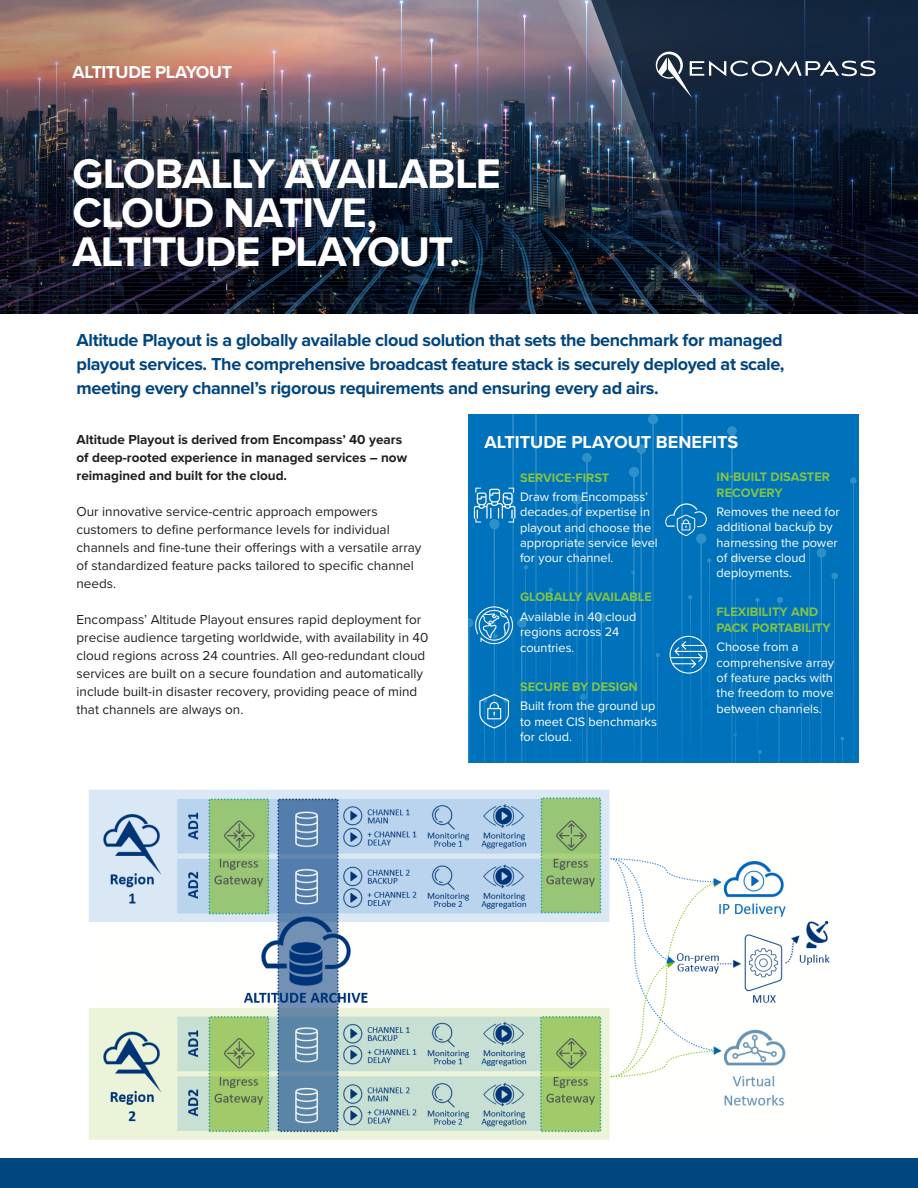
<style>
.page{position:relative;width:918px;height:1188px;background:#fff}
.page>*{position:absolute;margin:0;border:0;box-sizing:border-box;transform-origin:0 0}
.t1{font:700 42.9px "Proxima Nova";letter-spacing:-.025em;color:#fff}
.t2{font:700 18px/24px "Proxima Nova";letter-spacing:-.02em;color:#01457f;text-align:justify}
.t3{font:700 18px "Proxima Nova";color:#fff}
.t4{font:700 17.85px "Proxima Nova";letter-spacing:-.03em;color:#fff}
.t5{font:13.5px/18px "Proxima Nova";color:#231f20}
.t6{font:700 13.5px/18px "Proxima Nova";color:#231f20}
.t7{font:12.75px/15.3px "Proxima Nova";color:#fff}
.t8{font:700 12.75px/15.3px "Proxima Nova";color:#83c447}
</style>
<div class="page">
<div style="left:0;top:1158px;width:918px;height:30px;background:#01457f"></div>
<img style="left:0;top:0;width:918px;height:314px">
<div style="left:468px;top:414px;width:391px;height:349px;background:#0071bb"></div>
<hr style="left:576px;top:499px;width:2px;height:264px;background:#9bdaec">
<div style="left:572px;top:494px;width:10px;height:10px;background:#2e90c9;border-radius:50%"></div>
<hr style="left:535px;top:414px;width:2px;height:349px;background:#9bdaec">
<hr style="left:512px;top:414px;width:2px;height:348px;background:#9bdaec">
<hr style="left:701px;top:538px;width:1px;height:225px;background:#9bdaec">
<div style="left:696px;top:534px;width:10px;height:10px;background:#2e90c9;border-radius:50%"></div>
<hr style="left:633px;top:472px;width:2px;height:291px;background:#9bdaec">
<div style="left:629px;top:467px;width:10px;height:10px;background:#2e90c9;border-radius:50%"></div>
<hr style="left:652px;top:419px;width:2px;height:342px;background:#9bdaec">
<div style="left:648px;top:414px;width:10px;height:10px;background:#2e90c9;border-radius:50%"></div>
<hr style="left:601px;top:618px;width:1px;height:145px;background:#9bdaec">
<div style="left:596px;top:613px;width:11px;height:10px;background:#2e90c9;border-radius:50%"></div>
<hr style="left:494px;top:524px;width:1px;height:239px;background:#9bdaec">
<div style="left:489px;top:519px;width:11px;height:10px;background:#2e90c9;border-radius:50%"></div>
<svg style="left:631px;top:570px;width:4px;height:5px"></svg>
<hr style="left:592px;top:528px;width:1px;height:235px;background:#9bdaec">
<svg style="left:590px;top:526px;width:4px;height:4px"></svg>
<hr style="left:569px;top:515px;width:1px;height:242px;background:#9bdaec">
<svg style="left:567px;top:513px;width:5px;height:4px"></svg>
<hr style="left:757px;top:600px;width:1px;height:163px;background:#9bdaec">
<svg style="left:755px;top:598px;width:5px;height:4px"></svg>
<hr style="left:690px;top:597px;width:1px;height:166px;background:#9bdaec">
<svg style="left:688px;top:595px;width:4px;height:4px"></svg>
<hr style="left:709px;top:560px;width:1px;height:196px;background:#9bdaec">
<svg style="left:707px;top:558px;width:4px;height:5px"></svg>
<hr style="left:658px;top:655px;width:1px;height:108px;background:#9bdaec">
<svg style="left:656px;top:653px;width:4px;height:4px"></svg>
<hr style="left:526px;top:567px;width:1px;height:196px;background:#9bdaec">
<svg style="left:524px;top:565px;width:4px;height:4px"></svg>
<hr style="left:496px;top:636px;width:1px;height:127px;background:#9bdaec">
<hr style="left:550px;top:590px;width:1px;height:173px;background:#9bdaec">
<svg style="left:549px;top:588px;width:4px;height:4px"></svg>
<svg style="left:841px;top:737px;width:3px;height:26px"></svg>
<hr style="left:801px;top:705px;width:1px;height:58px;background:#9bdaec">
<hr style="left:778px;top:695px;width:1px;height:68px;background:#9bdaec">
<svg style="left:758px;top:750px;width:4px;height:13px"></svg>
<hr style="left:853px;top:480px;width:1px;height:283px;background:#9bdaec">
<div style="left:850px;top:477px;width:7px;height:7px;background:#2e90c9;border-radius:50%"></div>
<hr style="left:735px;top:558px;width:1px;height:205px;background:#9bdaec">
<div style="left:732px;top:555px;width:7px;height:6px;background:#288cc7;border-radius:50%"></div>
<hr style="left:809px;top:524px;width:1px;height:239px;background:#9bdaec">
<svg style="left:807px;top:521px;width:6px;height:6px"></svg>
<hr style="left:780px;top:600px;width:1px;height:163px;background:#9bdaec">
<svg style="left:777px;top:597px;width:6px;height:6px"></svg>
<hr style="left:834px;top:576px;width:1px;height:187px;background:#9bdaec">
<div style="left:831px;top:573px;width:7px;height:6px;background:#2e90c9;border-radius:50%"></div>
<hr style="left:821px;top:553px;width:1px;height:210px;background:#9bdaec">
<div style="left:817px;top:548px;width:9px;height:10px;background:#2e90c9;border-radius:50%"></div>
<hr style="left:731px;top:431px;width:2px;height:332px;background:#9bdaec">
<svg style="left:727px;top:426px;width:10px;height:10px"></svg>
<hr style="left:681px;top:414px;width:2px;height:349px;background:#9bdaec">
<hr style="left:586px;top:457px;width:2px;height:306px;background:#9bdaec">
<svg style="left:582px;top:453px;width:10px;height:10px"></svg>
<hr style="left:521px;top:623px;width:1px;height:140px;background:#9bdaec">
<div style="left:517px;top:618px;width:10px;height:10px;background:#2c8fc9;border-radius:50%"></div>
<hr style="left:641px;top:449px;width:1px;height:314px;background:#9bdaec">
<svg style="left:636px;top:444px;width:10px;height:10px"></svg>
<hr style="left:582px;top:697px;width:1px;height:66px;background:#9bdaec">
<div style="left:579px;top:693px;width:7px;height:7px;background:#2489c6;border-radius:50%"></div>
<hr style="left:484px;top:700px;width:1px;height:63px;background:#9bdaec">
<hr style="left:468px;top:623px;width:1px;height:140px;background:#9bdaec">
<hr style="left:505px;top:700px;width:1px;height:63px;background:#9bdaec">
<img style="left:0;top:0;width:384px;height:313px">
<img style="left:536px;top:0;width:184px;height:314px">
<svg style="left:591px;top:0;width:327px;height:313px;background:#142135"></svg>
<svg style="left:656px;top:52px;width:219px;height:46px;background:#303f55"></svg>
<svg style="left:474px;top:488px;width:41px;height:35px"></svg>
<svg style="left:468px;top:606px;width:45px;height:38px"></svg>
<svg style="left:479px;top:694px;width:30px;height:34px"></svg>
<svg style="left:665px;top:503px;width:42px;height:33px"></svg>
<svg style="left:670px;top:636px;width:37px;height:38px"></svg>
<img style="left:88px;top:790px;width:742px;height:350px">
<p class="t4" style="left:73px;top:61px;width:161px">ALTITUDE PLAYOUT</p>
<p class="t1" style="left:73px;top:148px;width:430px">GLOBALLY AVAILABLE</p>
<p class="t1" style="left:73px;top:187px;width:307px">CLOUD NATIVE,</p>
<p class="t1" style="left:73px;top:226px;width:390px">ALTITUDE PLAYOUT.</p>
<p class="t2" style="left:77px;top:328px;width:710px">Altitude Playout is a globally available cloud solution that sets the benchmark for managed playout services. The comprehensive broadcast feature stack is securely deployed at scale, meeting every channel’s rigorous requirements and ensuring every ad airs.</p>
<p class="t6" style="left:77px;top:431px;width:332px">Altitude Playout is derived from Encompass’ 40 years of deep-rooted experience in managed services – now reimagined and built for the cloud.</p>
<p class="t5" style="left:77px;top:502px;width:347px">Our innovative service-centric approach empowers customers to define performance levels for individual channels and fine-tune their offerings with a versatile array of standardized feature packs tailored to specific channel needs.</p>
<p class="t5" style="left:77px;top:610px;width:353px">Encompass’ Altitude Playout ensures rapid deployment for precise audience targeting worldwide, with availability in 40 cloud regions across 24 countries. All geo-redundant cloud services are built on a secure foundation and automatically include built-in disaster recovery, providing peace of mind that channels are always on.</p>
<p class="t3" style="left:484px;top:432px;width:255px">ALTITUDE PLAYOUT BENEFITS</p>
<p class="t8" style="left:520px;top:470px;width:91px">SERVICE-FIRST</p>
<p class="t7" style="left:520px;top:490px;width:139px">Draw from Encompass’ decades of expertise in playout and choose the appropriate service level for your channel.</p>
<p class="t8" style="left:520px;top:590px;width:134px">GLOBALLY AVAILABLE</p>
<p class="t7" style="left:520px;top:609px;width:118px">Available in 40 cloud regions across 24 countries.</p>
<p class="t8" style="left:520px;top:679px;width:119px">SECURE BY DESIGN</p>
<p class="t7" style="left:520px;top:699px;width:138px;text-align:justify">Built from the ground up to meet CIS benchmarks for cloud.</p>
<p class="t8" style="left:717px;top:470px;width:115px">IN-BUILT DISASTER<br>RECOVERY</p>
<p class="t7" style="left:717px;top:505px;width:125px">Removes the need for additional backup by harnessing the power of diverse cloud deployments.</p>
<p class="t8" style="left:717px;top:605px;width:116px">FLEXIBILITY AND<br>PACK PORTABILITY</p>
<p class="t7" style="left:717px;top:640px;width:119px">Choose from a comprehensive array of feature packs with the freedom to move between channels.</p>
</div>
